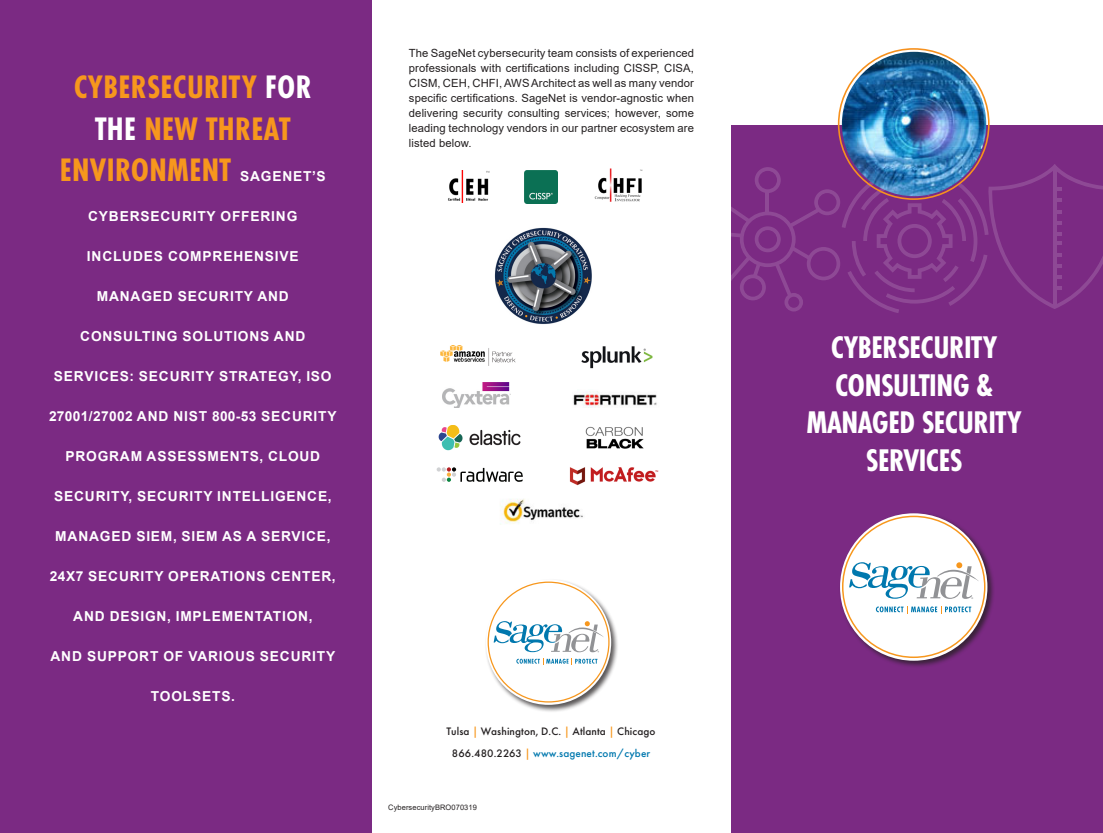
<style>
.page{position:relative;width:1103px;height:833px;background:#fff}
.page>*{position:absolute;margin:0;border:0;box-sizing:border-box;transform-origin:0 0}
.Summary-Title{font:700 33.75px "Futura PT Cond";letter-spacing:.01em;color:#f7971d}
.t1{font:700 32.5px/37.5px "Futura PT Cond";letter-spacing:-.015em;color:#fff;text-align:center}
.Summary-Title-2{font:700 13.75px "Arial";letter-spacing:.06em;color:#fff}
.Body{font:11.25px/15px "Arial";letter-spacing:.01em;color:#231f20;text-align:justify}
.body_9_5{font:500 11.25px "Futura PT";letter-spacing:.01em;color:#231f20}
.body_9_5-2{font:500 11.25px "Futura PT";letter-spacing:.01em;color:#0078ae}
.body_9_5-3{font:7.5px "Arial";letter-spacing:.01em;color:#231f20}
.s1{color:#fff}
.s2{color:#f7971d}
.s3{color:#231f20}
</style>
<div class="page">
<img style="left:440px;top:345px;width:76px;height:21px">
<img style="left:573px;top:391px;width:84px;height:17px">
<img style="left:500px;top:499px;width:83px;height:25px">
<img style="left:581px;top:346px;width:72px;height:23px">
<img style="left:442px;top:382px;width:68px;height:25px">
<img style="left:585px;top:426px;width:59px;height:23px">
<img style="left:494px;top:227px;width:98px;height:97px">
<img style="left:438px;top:426px;width:83px;height:24px">
<img style="left:525px;top:171px;width:32px;height:32px">
<img style="left:448px;top:171px;width:41px;height:31px">
<img style="left:595px;top:168px;width:48px;height:34px">
<svg style="left:436px;top:467px;width:87px;height:15px"></svg>
<img style="left:569px;top:467px;width:90px;height:19px">
<div style="left:731px;top:125px;width:371px;height:707px;background:#7b2a83"></div>
<div style="left:0;top:0;width:371px;height:832px;background:#7b2a83"></div>
<svg style="left:731px;top:164px;width:371px;height:149px"></svg>
<div style="left:484px;top:578px;width:135px;height:134px;background:#231f20;opacity:.75"></div>
<div style="left:486px;top:579px;width:125px;height:125px;background:#fff;border-radius:50%"></div>
<svg style="left:516px;top:658px;width:81px;height:7px"></svg>
<svg style="left:493px;top:621px;width:111px;height:31px"></svg>
<img style="left:842px;top:52px;width:144px;height:144px;border-radius:72px">
<div style="left:838px;top:512px;width:157px;height:156px;background:#231f20;opacity:.75"></div>
<div style="left:840px;top:513px;width:147px;height:147px;background:#fff;border-radius:50%"></div>
<svg style="left:875px;top:606px;width:96px;height:7px"></svg>
<svg style="left:849px;top:562px;width:129px;height:37px"></svg>
<p class="Summary-Title" style="left:74px;top:68px;width:239px">CYBERSECURITY <span class="s1">FOR</span></p>
<p class="Summary-Title" style="left:95px;top:109px;width:197px"><span class="s1">THE</span> NEW THREAT</p>
<p class="Summary-Title" style="left:60px;top:150px;width:173px">ENVIRONMENT</p>
<p class="Summary-Title-2" style="left:240px;top:166px;width:87px">SAGENET’S</p>
<p class="Summary-Title-2" style="left:88px;top:206px;width:211px">CYBERSECURITY OFFERING</p>
<p class="Summary-Title-2" style="left:87px;top:246px;width:213px">INCLUDES COMPREHENSIVE</p>
<p class="Summary-Title-2" style="left:97px;top:286px;width:193px">MANAGED SECURITY AND</p>
<p class="Summary-Title-2" style="left:80px;top:326px;width:227px">CONSULTING SOLUTIONS AND</p>
<p class="Summary-Title-2" style="left:54px;top:366px;width:279px">SERVICES: SECURITY STRATEGY, ISO</p>
<p class="Summary-Title-2" style="left:49px;top:406px;width:289px">27001/27002 AND NIST 800-53 SECURITY</p>
<p class="Summary-Title-2" style="left:65px;top:446px;width:256px">PROGRAM ASSESSMENTS, CLOUD</p>
<p class="Summary-Title-2" style="left:54px;top:486px;width:279px">SECURITY, SECURITY INTELLIGENCE,</p>
<p class="Summary-Title-2" style="left:55px;top:526px;width:277px">MANAGED SIEM, SIEM AS A SERVICE,</p>
<p class="Summary-Title-2" style="left:50px;top:566px;width:287px">24X7 SECURITY OPERATIONS CENTER,</p>
<p class="Summary-Title-2" style="left:73px;top:606px;width:241px">AND DESIGN, IMPLEMENTATION,</p>
<p class="Summary-Title-2" style="left:51px;top:646px;width:286px">AND SUPPORT OF VARIOUS SECURITY</p>
<p class="Summary-Title-2" style="left:151px;top:686px;width:86px">TOOLSETS.</p>
<p class="Body" style="left:409px;top:45px;width:286px">The SageNet cybersecurity team consists of experienced professionals with certifications including CISSP, CISA, CISM, CEH, CHFI, AWS Architect as well as many vendor specific certifications. SageNet is vendor-agnostic when delivering security consulting services; however, some leading technology vendors in our partner ecosystem are listed below.</p>
<p class="body_9_5" style="left:446px;top:724px;width:210px">Tulsa <span class="s2">|</span> Washington, D.C. <span class="s2">|</span> Atlanta <span class="s2">|</span> Chicago</p>
<p class="body_9_5-2" style="left:452px;top:746px;width:200px"><span class="s3">866.480.2263</span> <span class="s2">|</span> www.sagenet.com/cyber</p>
<p class="body_9_5-3" style="left:388px;top:801px;width:90px">CybersecurityBRO070319</p>
<p class="t1" style="left:806px;top:329px;width:217px">CYBERSECURITY<br>CONSULTING &amp;<br>MANAGED SECURITY<br>SERVICES</p>
</div>
